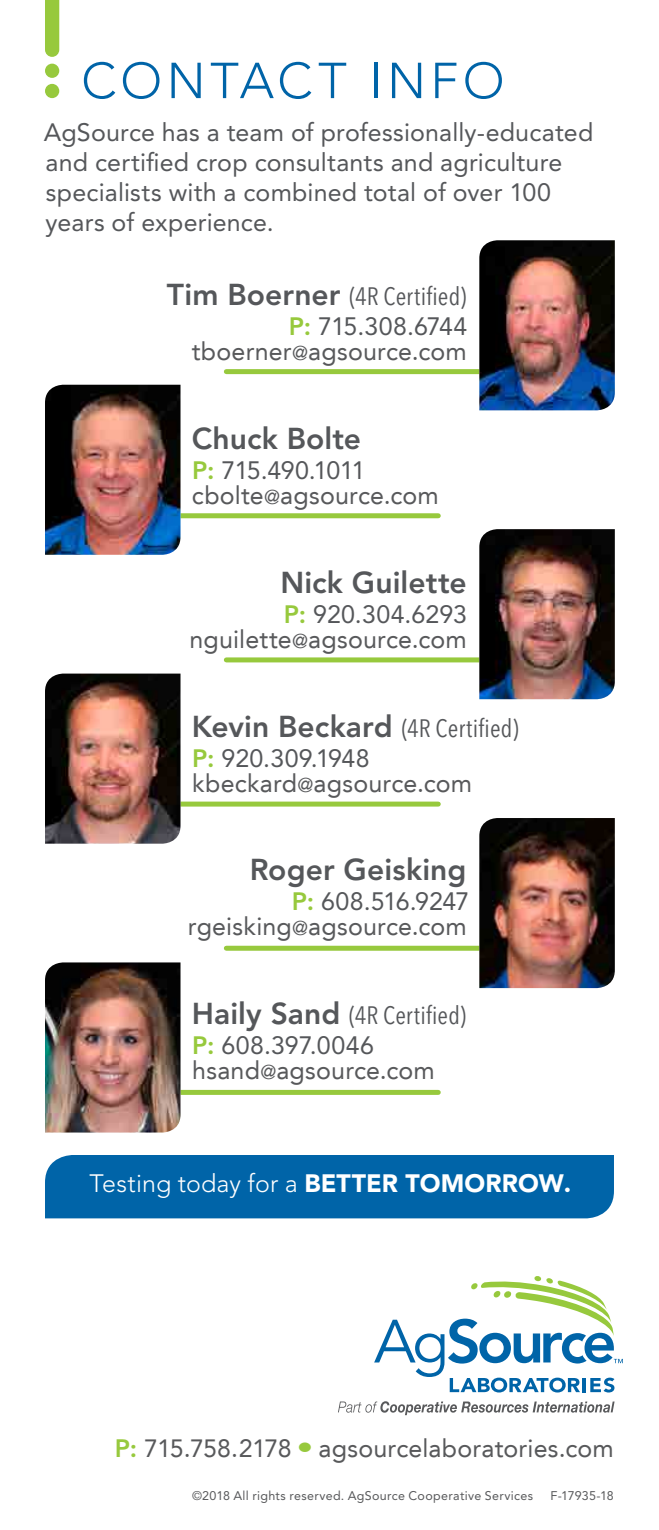
<style>
.page{position:relative;width:659px;height:1530px;background:#fff}
.page>*{position:absolute;margin:0;border:0;box-sizing:border-box;transform-origin:0 0}
.t1{font:300 50px "Avenir LT Std";letter-spacing:.085em;color:#0064a8}
.t2{font:800 30px "Avenir LT Std";letter-spacing:.005em;color:#55575a}
.t3{font:25px/30px "Avenir LT Std";letter-spacing:.005em;color:#55575a}
.t4{font:25px "Avenir LT";letter-spacing:.01em;color:#58595b}
.t5{font:condensed 25px "Avenir Next LT Pro";letter-spacing:.01em;color:#55575a}
.t6{font:300 25px "Avenir LT Std";letter-spacing:.005em;color:#fff}
.t7{font:25px "Avenir LT Std";letter-spacing:-.045em;color:#55575a}
.t8{font:25px "Avenir LT Std";letter-spacing:-.035em;color:#55575a}
.t9{font:25px "Avenir LT Std";letter-spacing:-.025em;color:#55575a}
.t10{font:12.5px "Avenir LT Std";letter-spacing:.025em;color:#58595b}
.s1{font-family:"Avenir LT Std";font-weight:800;font-stretch:normal;font-size:30px}
.s2{font-weight:800;color:#97c93d}
.s3{font-size:20px}
.s4{font-weight:900}
.s5{font-family:"Avenir LT Std";font-weight:800;color:#97c93d}
</style>
<div class="page">
<div style="left:45px;top:64px;width:14px;height:14px;background:#97c93d;border-radius:50%"></div>
<div style="left:45px;top:84px;width:14px;height:14px;background:#97c93d;border-radius:50%"></div>
<svg style="left:45px;top:0;width:14px;height:57px"></svg>
<svg style="left:374px;top:1276px;width:249px;height:117px"></svg>
<svg style="left:338px;top:1401px;width:276px;height:14px"></svg>
<div style="left:45px;top:1155px;width:569px;height:63px;background:#0064a8"></div>
<div style="left:226px;top:369px;width:320px;height:5px;background:#97c93d"></div>
<div style="left:226px;top:657px;width:320px;height:5px;background:#97c93d"></div>
<div style="left:226px;top:946px;width:320px;height:5px;background:#97c93d"></div>
<div style="left:118px;top:513px;width:320px;height:5px;background:#97c93d"></div>
<div style="left:118px;top:802px;width:320px;height:5px;background:#97c93d"></div>
<div style="left:118px;top:1090px;width:320px;height:5px;background:#97c93d"></div>
<img style="left:45px;top:385px;width:135px;height:170px">
<img style="left:45px;top:674px;width:135px;height:170px">
<img style="left:45px;top:962px;width:135px;height:171px">
<img style="left:479px;top:240px;width:136px;height:170px">
<img style="left:479px;top:529px;width:136px;height:170px">
<img style="left:479px;top:818px;width:136px;height:170px">
<h1 class="t1" style="left:81px;top:52px;width:425px">CONTACT INFO</h1>
<p class="t3" style="left:44px;top:117px;width:551px">AgSource has a team of professionally-educated and certified crop consultants and agriculture specialists with a combined total of over 100 years of experience.</p>
<p class="t5" style="left:167px;top:281px;width:301px"><span class="s1">Tim Boerner</span> (4R Certified)</p>
<p class="t7" style="left:289px;top:312px;width:180px"><span class="s2">P:</span> 715.308.6744</p>
<p class="t4" style="left:192px;top:337px;width:276px">tboerner<span class="s3">@</span>agsource.com</p>
<p class="t2" style="left:192px;top:421px;width:171px">Chuck Bolte</p>
<p class="t8" style="left:192px;top:456px;width:175px"><span class="s2">P:</span> 715.490.1011</p>
<p class="t4" style="left:192px;top:481px;width:248px">cbolte<span class="s3">@</span>agsource.com</p>
<p class="t2" style="left:280px;top:565px;width:188px">Nick Guilette</p>
<p class="t3" style="left:284px;top:599px;width:185px"><span class="s2">P:</span> 920.304.6293</p>
<p class="t4" style="left:189px;top:625px;width:279px">nguilette<span class="s3">@</span>agsource.com</p>
<p class="t5" style="left:192px;top:713px;width:328px"><span class="s1">Kevin Beckard</span> (4R Certified)</p>
<p class="t3" style="left:192px;top:743px;width:179px"><span class="s2">P:</span> 920.309.1948</p>
<p class="t4" style="left:192px;top:768px;width:281px">kbeckard<span class="s3">@</span>agsource.com</p>
<p class="t2" style="left:250px;top:852px;width:218px">Roger Geisking</p>
<p class="t9" style="left:292px;top:887px;width:179px"><span class="s2">P:</span> 608.516.9247</p>
<p class="t4" style="left:188px;top:912px;width:280px">rgeisking<span class="s3">@</span>agsource.com</p>
<p class="t5" style="left:192px;top:1000px;width:276px"><span class="s1">Haily Sand</span> (4R Certified)</p>
<p class="t3" style="left:192px;top:1031px;width:183px"><span class="s2">P:</span> 608.397.0046</p>
<p class="t4" style="left:192px;top:1056px;width:244px">hsand<span class="s3">@</span>agsource.com</p>
<p class="t6" style="left:90px;top:1169px;width:483px">Testing today for a <span class="s4">BETTER TOMORROW.</span></p>
<p class="t4" style="left:115px;top:1434px;width:500px"><span class="s5">P:</span> 715.758.2178 <sup>●</sup> agsourcelaboratories.com</p>
<p class="t10" style="left:192px;top:1488px;width:342px">©2018 All rights reserved. AgSource Cooperative Services</p>
<p class="t10" style="left:550px;top:1488px;width:65px">F-17935-18</p>
</div>
